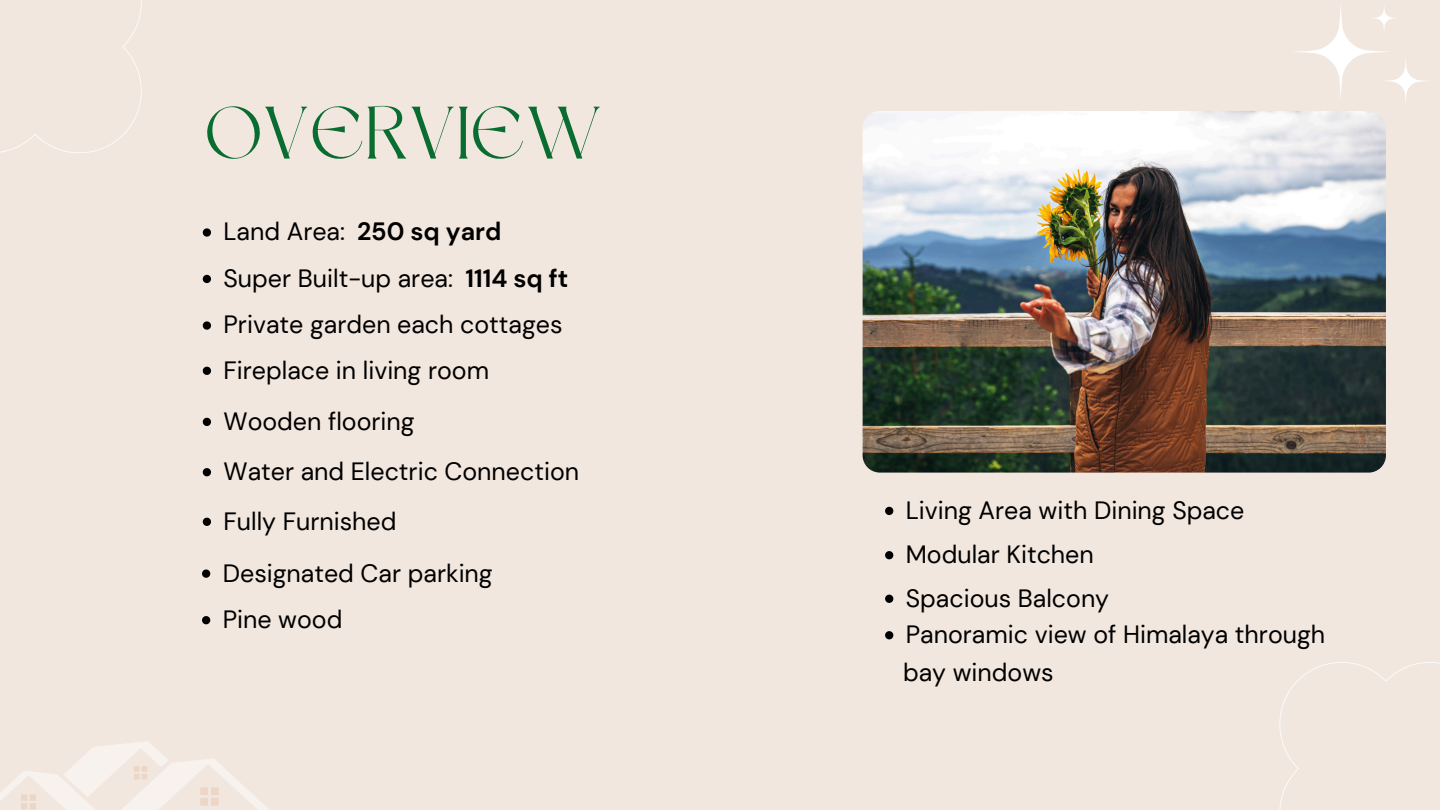
<style>
.page{position:relative;width:1440px;height:810px;background:#f2e7df}
.page>*{position:absolute;margin:0;border:0;box-sizing:border-box;transform-origin:0 0}
.t1{font:73.9px "Dream Avenue";letter-spacing:.015em;color:#096c30}
.t2{font:25px "DM Sans";color:#000}
.t3{font:700 25px "DM Sans";color:#000}
.s1{font-weight:700}
</style>
<div class="page">
<svg style="left:0;top:0;width:142px;height:153px"></svg>
<svg style="left:1279px;top:662px;width:161px;height:148px"></svg>
<svg style="left:0;top:741px;width:269px;height:69px"></svg>
<svg style="left:1294px;top:6px;width:131px;height:96px"></svg>
<img style="left:863px;top:111px;width:522px;height:362px;border-radius:17px">
<svg style="left:203px;top:275px;width:8px;height:8px"></svg>
<svg style="left:203px;top:228px;width:8px;height:9px"></svg>
<svg style="left:203px;top:468px;width:8px;height:8px"></svg>
<svg style="left:203px;top:518px;width:8px;height:8px"></svg>
<svg style="left:202px;top:570px;width:8px;height:8px"></svg>
<svg style="left:202px;top:616px;width:8px;height:8px"></svg>
<svg style="left:885px;top:631px;width:8px;height:8px"></svg>
<svg style="left:203px;top:418px;width:8px;height:8px"></svg>
<svg style="left:203px;top:367px;width:8px;height:8px"></svg>
<svg style="left:203px;top:321px;width:8px;height:9px"></svg>
<svg style="left:885px;top:507px;width:8px;height:8px"></svg>
<svg style="left:885px;top:551px;width:8px;height:8px"></svg>
<svg style="left:885px;top:595px;width:8px;height:8px"></svg>
<h1 class="t1" style="left:205px;top:103px;width:398px">OVERVIEW</h1>
<p class="t2" style="left:224px;top:216px;width:279px">Land Area: <span class="s1">250 sq yard</span></p>
<p class="t2" style="left:224px;top:262px;width:231px">Super Built-up area:</p>
<p class="t3" style="left:466px;top:262px;width:104px">1114 sq ft</p>
<p class="t2" style="left:224px;top:309px;width:341px">Private garden each cottages</p>
<p class="t2" style="left:224px;top:354px;width:267px">Fireplace in living room</p>
<p class="t2" style="left:224px;top:405px;width:193px">Wooden flooring</p>
<p class="t2" style="left:224px;top:455px;width:357px">Water and Electric Connection</p>
<p class="t2" style="left:224px;top:505px;width:174px">Fully Furnished</p>
<p class="t2" style="left:223px;top:557px;width:271px">Designated Car parking</p>
<p class="t2" style="left:223px;top:603px;width:121px">Pine wood</p>
<p class="t2" style="left:906px;top:494px;width:340px">Living Area with Dining Space</p>
<p class="t2" style="left:906px;top:538px;width:189px">Modular Kitchen</p>
<p class="t2" style="left:906px;top:582px;width:205px">Spacious Balcony</p>
<p class="t2" style="left:906px;top:618px;width:421px">Panoramic view of Himalaya through</p>
<p class="t2" style="left:903px;top:656px;width:152px">bay windows</p>
</div>
